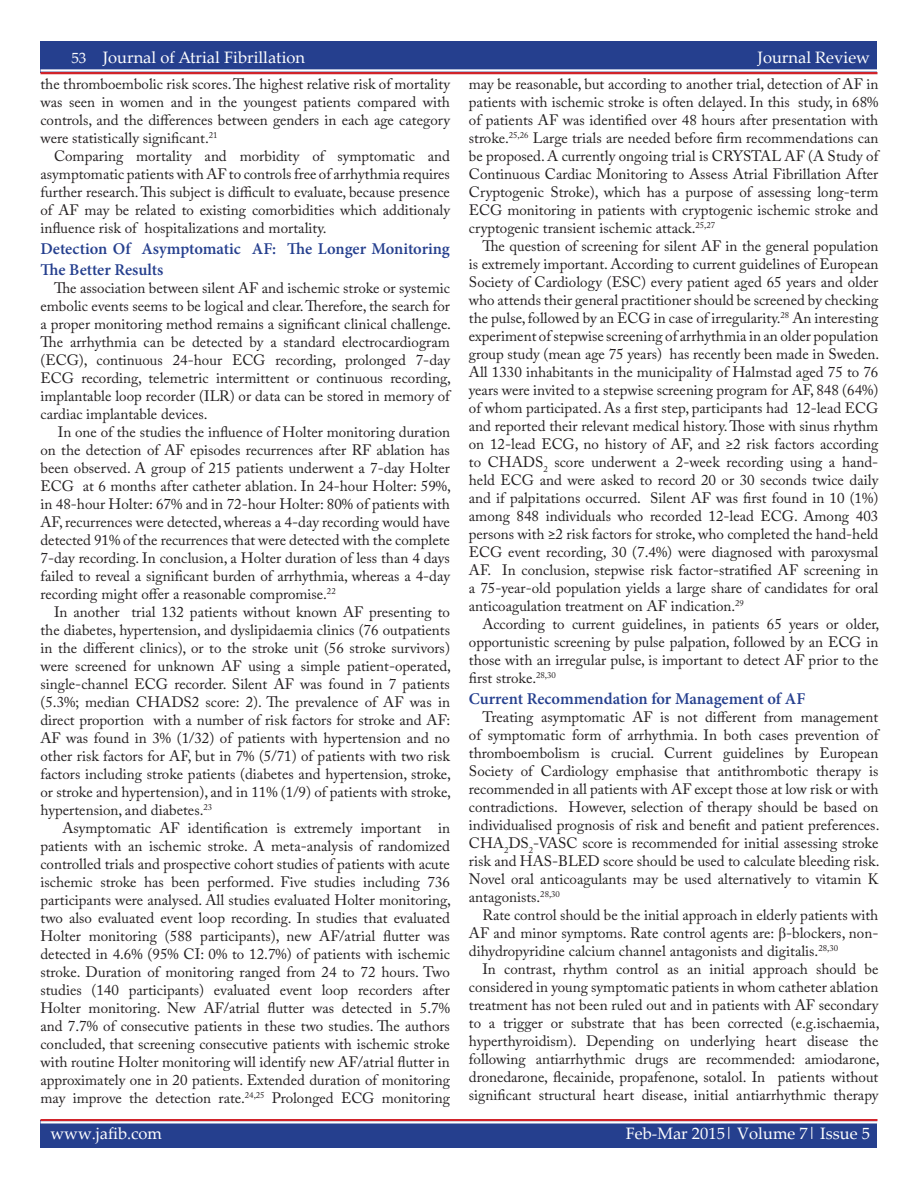
<style>
.page{position:relative;width:918px;height:1188px;background:#fff}
.page>*{position:absolute;margin:0;border:0;box-sizing:border-box;transform-origin:0 0}
._10_Body_Text{font:600 16.5px/21px "Minion Pro";letter-spacing:-.005em;color:#253f8e}
.white_header_for_blu{font:16.5px "Palatino Linotype";color:#fff}
._10_Body_Text-2{font:15px/18px "Adobe Caslon Pro";color:#231f20;text-align:justify}
.s1{font-family:"Times New Roman"}
</style>
<div class="page">
<div style="left:40px;top:41px;width:838px;height:32px;background:#253f8e"></div>
<hr style="left:40px;top:72px;width:838px;height:2px;background:#d1232a">
<hr style="left:40px;top:69px;width:838px;height:3px;background:#fff">
<div style="left:40px;top:1120px;width:838px;height:28px;background:#253f8e"></div>
<hr style="left:40px;top:1119px;width:838px;height:2px;background:#d1232a">
<hr style="left:40px;top:1121px;width:838px;height:3px;background:#fff">
<p class="white_header_for_blu" style="left:758px;top:45px;width:114px">Journal Review</p>
<p class="white_header_for_blu" style="left:71px;top:48px;width:235px"><sup>53</sup> Journal of Atrial Fibrillation</p>
<p class="white_header_for_blu" style="left:746px;top:48px;width:125px">Featured Review</p>
<p class="_10_Body_Text-2" style="left:40px;top:75px;width:411px">the thromboembolic risk scores. The highest relative risk of mortality was seen in women and in the youngest patients compared with controls, and the differences between genders in each age category were statistically significant.<sup>21</sup></p>
<p class="_10_Body_Text-2" style="left:40px;top:147px;width:411px;text-indent:14px">Comparing mortality and morbidity of symptomatic and asymptomatic patients with AF to controls free of arrhythmia requires further research. This subject is difficult to evaluate, because presence of AF may be related to existing comorbidities which additionaly influence risk of hospitalizations and mortality.</p>
<p class="_10_Body_Text" style="left:40px;top:238px;width:411px">Detection Of Asymptomatic AF: The Longer Monitoring<br>The Better Results</p>
<p class="_10_Body_Text-2" style="left:40px;top:279px;width:412px;text-indent:14px">The association between silent AF and ischemic stroke or systemic embolic events seems to be logical and clear. Therefore, the search for a proper monitoring method remains a significant clinical challenge.<br>The arrhythmia can be detected by a standard electrocardiogram (ECG), continuous 24-hour ECG recording, prolonged 7-day ECG recording, telemetric intermittent or continuous recording, implantable loop recorder (ILR) or data can be stored in memory of cardiac implantable devices.</p>
<p class="_10_Body_Text-2" style="left:40px;top:423px;width:412px;text-indent:17px">In one of the studies the influence of Holter monitoring duration on the detection of AF episodes recurrences after RF ablation has been observed. A group of 215 patients underwent a 7-day Holter ECG at 6 months after catheter ablation. In 24-hour Holter: 59%, in 48-hour Holter: 67% and in 72-hour Holter: 80% of patients with AF, recurrences were detected, whereas a 4-day recording would have detected 91% of the recurrences that were detected with the complete 7-day recording. In conclusion, a Holter duration of less than 4 days failed to reveal a significant burden of arrhythmia, whereas a 4-day recording might offer a reasonable compromise.<sup>22</sup></p>
<p class="_10_Body_Text-2" style="left:40px;top:603px;width:412px;text-indent:14px">In another trial 132 patients without known AF presenting to the diabetes, hypertension, and dyslipidaemia clinics (76 outpatients in the different clinics), or to the stroke unit (56 stroke survivors) were screened for unknown AF using a simple patient-operated, single-channel ECG recorder. Silent AF was found in 7 patients (5.3%; median CHADS2 score: 2). The prevalence of AF was in direct proportion with a number of risk factors for stroke and AF:<br>AF was found in 3% (1/32) of patients with hypertension and no other risk factors for AF, but in 7% (5/71) of patients with two risk factors including stroke patients (diabetes and hypertension, stroke, or stroke and hypertension), and in 11% (1/9) of patients with stroke, hypertension, and diabetes.<sup>23</sup></p>
<p class="_10_Body_Text-2" style="left:40px;top:819px;width:412px;text-indent:22px">Asymptomatic AF identification is extremely important in patients with an ischemic stroke. A meta-analysis of randomized controlled trials and prospective cohort studies of patients with acute ischemic stroke has been performed. Five studies including 736 participants were analysed. All studies evaluated Holter monitoring, two also evaluated event loop recording. In studies that evaluated Holter monitoring (588 participants), new AF/atrial flutter was detected in 4.6% (95% CI: 0% to 12.7%) of patients with ischemic stroke. Duration of monitoring ranged from 24 to 72 hours. Two studies (140 participants) evaluated event loop recorders after Holter monitoring. New AF/atrial flutter was detected in 5.7% and 7.7% of consecutive patients in these two studies. The authors concluded, that screening consecutive patients with ischemic stroke with routine Holter monitoring will identify new AF/atrial flutter in approximately one in 20 patients. Extended duration of monitoring may improve the detection rate.<sup>24,25</sup> Prolonged ECG monitoring</p>
<p class="_10_Body_Text-2" style="left:469px;top:75px;width:411px">may be reasonable, but according to another trial, detection of AF in patients with ischemic stroke is often delayed. In this study, in 68% of patients AF was identified over 48 hours after presentation with stroke.<sup>25,26</sup> Large trials are needed before firm recommendations can be proposed. A currently ongoing trial is CRYSTAL AF (A Study of Continuous Cardiac Monitoring to Assess Atrial Fibrillation After Cryptogenic Stroke), which has a purpose of assessing long-term ECG monitoring in patients with cryptogenic ischemic stroke and cryptogenic transient ischemic attack.<sup>25,27</sup></p>
<p class="_10_Body_Text-2" style="left:469px;top:237px;width:412px;text-indent:14px">The question of screening for silent AF in the general population is extremely important. According to current guidelines of European Society of Cardiology (ESC) every patient aged 65 years and older who attends their general practitioner should be screened by checking the pulse, followed by an ECG in case of irregularity.<sup>28</sup> An interesting experiment of stepwise screening of arrhythmia in an older population group study (mean age 75 years) has recently been made in Sweden.<br>All 1330 inhabitants in the municipality of Halmstad aged 75 to 76 years were invited to a stepwise screening program for AF, 848 (64%) of whom participated. As a first step, participants had 12-lead ECG and reported their relevant medical history. Those with sinus rhythm on 12-lead ECG, no history of AF, and ≥2 risk factors according to CHADS<sub>2</sub> score underwent a 2-week recording using a hand&shy;held ECG and were asked to record 20 or 30 seconds twice daily and if palpitations occurred. Silent AF was first found in 10 (1%) among 848 individuals who recorded 12-lead ECG. Among 403 persons with ≥2 risk factors for stroke, who completed the hand-held ECG event recording, 30 (7.4%) were diagnosed with paroxysmal AF. In conclusion, stepwise risk factor-stratified AF screening in a 75-year-old population yields a large share of candidates for oral anticoagulation treatment on AF indication.<sup>29</sup></p>
<p class="_10_Body_Text-2" style="left:469px;top:615px;width:412px;text-indent:14px">According to current guidelines, in patients 65 years or older, opportunistic screening by pulse palpation, followed by an ECG in those with an irregular pulse, is important to detect AF prior to the first stroke.<sup>28,30</sup></p>
<p class="_10_Body_Text" style="left:469px;top:688px;width:338px">Current Recommendation for Management of AF</p>
<p class="_10_Body_Text-2" style="left:469px;top:708px;width:412px;text-indent:14px">Treating asymptomatic AF is not different from management of symptomatic form of arrhythmia. In both cases prevention of thromboembolism is crucial. Current guidelines by European Society of Cardiology emphasise that antithrombotic therapy is recommended in all patients with AF except those at low risk or with contradictions. However, selection of therapy should be based on individualised prognosis of risk and benefit and patient preferences.<br>CHA<sub>2</sub>DS<sub>2</sub>-VASC score is recommended for initial assessing stroke risk and HAS-BLED score should be used to calculate bleeding risk.<br>Novel oral anticoagulants may be used alternatively to vitamin K antagonists.<sup>28,30</sup></p>
<p class="_10_Body_Text-2" style="left:469px;top:906px;width:411px;text-indent:14px">Rate control should be the initial approach in elderly patients with AF and minor symptoms. Rate control agents are: <span class="s1">β</span>-blockers, non&shy;dihydropyridine calcium channel antagonists and digitalis.<sup>28,30</sup></p>
<p class="_10_Body_Text-2" style="left:469px;top:960px;width:412px;text-indent:14px">In contrast, rhythm control as an initial approach should be considered in young symptomatic patients in whom catheter ablation treatment has not been ruled out and in patients with AF secondary to a trigger or substrate that has been corrected (e.g.ischaemia, hyperthyroidism). Depending on underlying heart disease the following antiarrhythmic drugs are recommended: amiodarone, dronedarone, flecainide, propafenone, sotalol. In patients without significant structural heart disease, initial antiarrhythmic therapy</p>
<p class="white_header_for_blu" style="left:51px;top:1122px;width:113px">www.jafib.com</p>
<p class="white_header_for_blu" style="left:626px;top:1122px;width:246px">Feb-Mar 2015| Volume 7| Issue 5</p>
</div>
